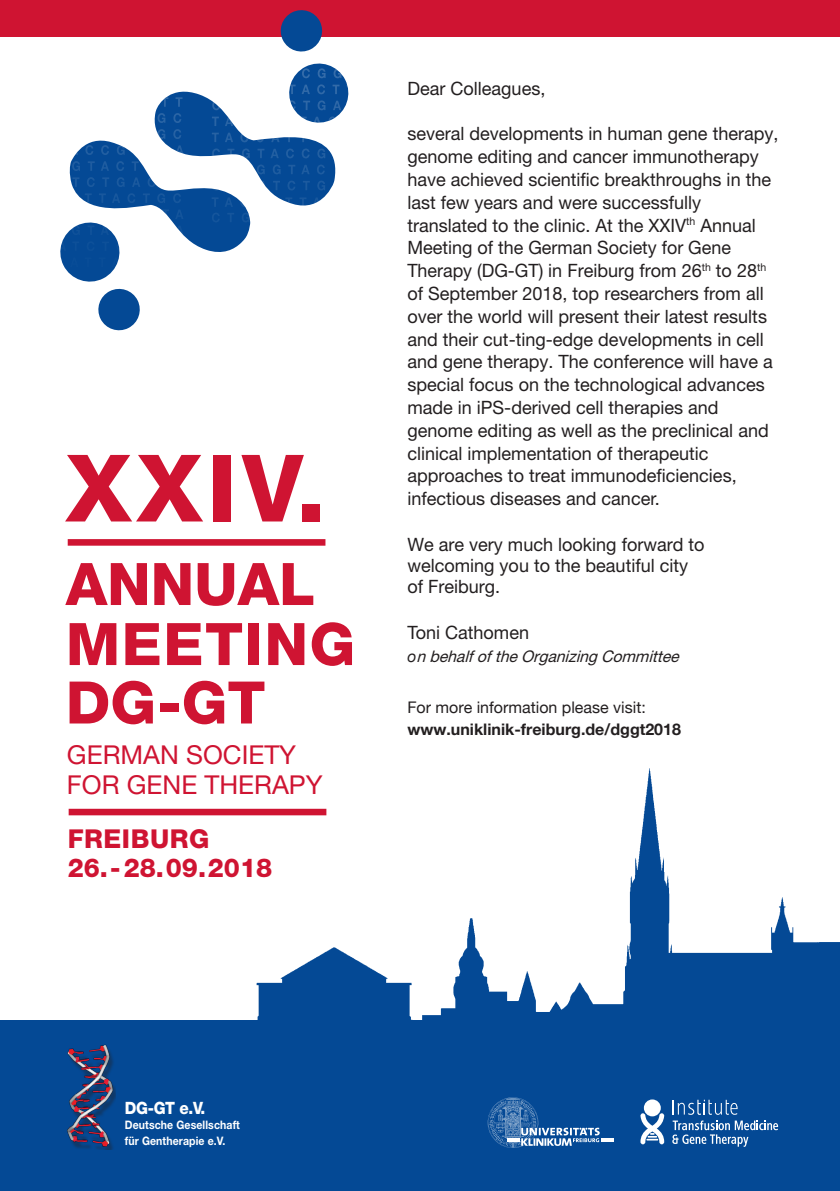
<style>
.page{position:relative;width:840px;height:1191px;background:#fff}
.page>*{position:absolute;margin:0;border:0;box-sizing:border-box;transform-origin:0 0}
.t1{font:800 93.2px "Helvetica Neue";color:#cf1432}
.t2{font:800 58.6px/59.2px "Helvetica Neue";color:#cf1432}
.t3{font:26px/30.8px "Helvetica Neue";color:#cf1432}
.t4{font:800 26px/29.6px "Helvetica Neue";letter-spacing:.02em;color:#cf1432}
.t5{font:18.4px/22.8px "Helvetica Neue";color:#231f20}
.t6{font:800 17px "Helvetica Neue";color:#fff;scale:.9 1}
.t7{font:700 16px "Helvetica Neue";color:#231f20}
.t8{font:italic 16px "Helvetica Neue";color:#231f20}
.t9{font:16px "Helvetica Neue";color:#231f20}
.t10{font:700 11.6px/15.4px "Helvetica Neue";letter-spacing:.01em;color:#fff;scale:.9 1}
.s1{font-style:inherit}
</style>
<div class="page">
<div style="left:68px;top:539px;width:257px;height:6px;background:#cf1432"></div>
<div style="left:69px;top:808px;width:257px;height:7px;background:#cf1432"></div>
<div style="left:0;top:1020px;width:839px;height:171px;background:#044995"></div>
<img style="left:245px;top:768px;width:594px;height:252px">
<svg style="left:262px;top:142px;width:74px;height:60px;fill:#044995"></svg>
<svg style="left:69px;top:91px;width:193px;height:161px"></svg>
<svg style="left:60px;top:209px;width:124px;height:122px"></svg>
<svg style="left:85px;top:193px;width:96px;height:10px"></svg>
<svg style="left:72px;top:177px;width:83px;height:10px"></svg>
<svg style="left:72px;top:161px;width:67px;height:10px"></svg>
<svg style="left:76px;top:145px;width:107px;height:10px"></svg>
<svg style="left:157px;top:129px;width:24px;height:10px"></svg>
<svg style="left:157px;top:113px;width:24px;height:10px"></svg>
<svg style="left:164px;top:97px;width:18px;height:10px"></svg>
<svg style="left:212px;top:213px;width:37px;height:9px"></svg>
<svg style="left:211px;top:197px;width:107px;height:10px"></svg>
<svg style="left:213px;top:181px;width:112px;height:9px"></svg>
<svg style="left:212px;top:148px;width:113px;height:26px"></svg>
<div style="left:0;top:0;width:839px;height:36px;background:#cf1432"></div>
<svg style="left:212px;top:10px;width:173px;height:132px"></svg>
<hr style="left:601px;top:1138px;width:13px;height:4px;background:#fff">
<svg style="left:487px;top:1097px;width:112px;height:51px"></svg>
<svg style="left:672px;top:1099px;width:65px;height:15px"></svg>
<svg style="left:672px;top:1120px;width:105px;height:26px"></svg>
<svg style="left:640px;top:1113px;width:24px;height:31px"></svg>
<div style="left:643px;top:1099px;width:17px;height:17px;background:#fff;border-radius:50%"></div>
<div style="left:65px;top:1044px;width:51px;height:106px;background:#231f20;opacity:.4"></div>
<img style="left:65px;top:1044px;width:49px;height:103px">
<h1 class="t1" style="left:66px;top:433px;width:261px">XXIV.</h1>
<h2 class="t2" style="left:66px;top:554px;width:291px">ANNUAL<br>MEETING<br>DG-GT</h2>
<h3 class="t3" style="left:67px;top:738px;width:257px">GERMAN SOCIETY<br>FOR GENE THERAPY</h3>
<h3 class="t4" style="left:68px;top:823px;width:206px">FREIBURG<br>26.-28.09.2018</h3>
<p class="t5" style="left:407px;top:76px;width:139px">Dear Colleagues,</p>
<p class="t5" style="left:407px;top:122px;width:372px">several developments in human gene therapy, genome editing and cancer immunotherapy have achieved scientific breakthroughs in the last few years and were successfully translated to the clinic. At the XXIV<sup>th</sup> Annual Meeting of the German Society for Gene Therapy (DG-GT) in Freiburg from 26<sup>th</sup> to 28<sup>th </sup>of September 2018, top researchers from all over the world will present their latest results and their cut-ting-edge developments in cell and gene therapy. The conference will have a special focus on the technological advances made in iPS-derived cell therapies and genome editing as well as the preclinical and clinical implementation of therapeutic approaches to treat immunodeficiencies, infectious diseases and cancer.</p>
<p class="t5" style="left:407px;top:533px;width:298px;line-height:21.2px">We are very much looking forward to welcoming you to the beautiful city of Freiburg.</p>
<p class="t5" style="left:407px;top:620px;width:123px">Toni Cathomen</p>
<p class="t8" style="left:407px;top:646px;width:277px"><span class="s1">o</span> nbehalfoftheOrganizingCommittee</p>
<p class="t9" style="left:407px;top:695px;width:240px">For more information please visit:</p>
<p class="t7" style="left:407px;top:716px;width:275px">www.uniklinik-freiburg.de/dggt2018</p>
<p class="t6" style="left:125px;top:1097px;width:91px">DG-GT e.V.</p>
<p class="t10" style="left:125px;top:1117px;width:129px">Deutsche Gesellschaft für Gentherapie e.V.</p>
</div>
